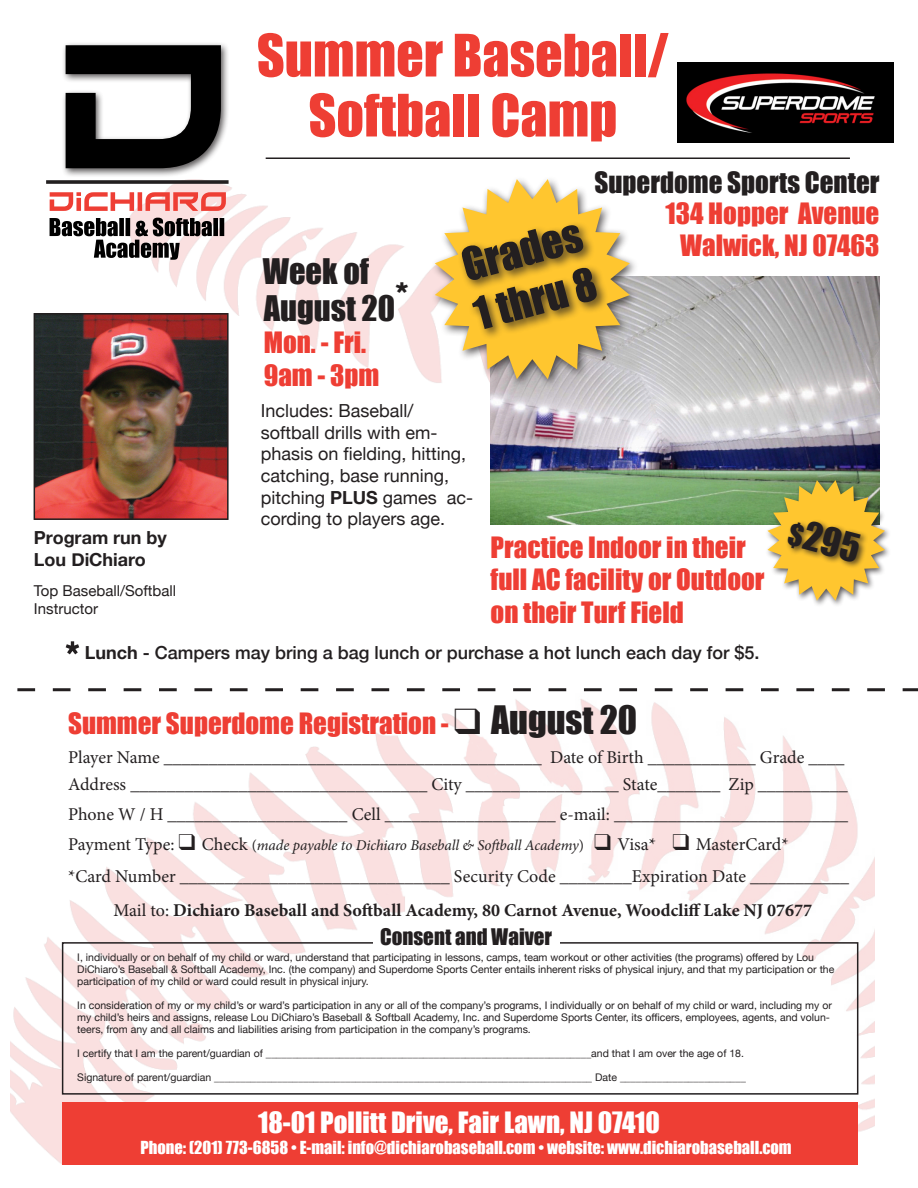
<style>
.page{position:relative;width:918px;height:1188px;background:#fff}
.page>*{position:absolute;margin:0;border:0;box-sizing:border-box;transform-origin:0 0}
.t1{font:54px "Impact";color:#ee3e34}
.t2{font:54px "Impact";color:#231f20}
.t3{font:42px "Impact";color:#231f20}
.t4{font:36px "Impact";color:#231f20}
.t5{font:32.4px "Impact";color:#231f20}
.t6{font:27px "Impact";color:#ee3e34}
.t7{font:27px "Impact";color:#fff}
.t8{font:27px "Impact";color:#231f20}
.t9{font:21px "Impact";color:#231f20}
.t10{font:18px "Minion Pro";color:#231f20}
.t11{font:18px/21.6px "Helvetica Neue";color:#231f20}
.t12{font:700 18px "Minion Pro";color:#231f20}
.t13{font:500 18px "Helvetica Neue";color:#231f20}
.t14{font:700 18px "Helvetica Neue";color:#231f20}
.t15{font:16.5px "Impact";color:#fff}
.t16{font:italic 15px "Minion Pro";letter-spacing:-.005em;color:#231f20}
.t17{font:15px "Helvetica Neue";color:#231f20}
.t18{font:10.5px/12px "Helvetica Neue";color:#231f20}
.s1{font-size:48.6px}
.s2{font-weight:700}
.s3{color:#231f20}
.s4{font-size:36px;color:#231f20}
.s5{font-size:28.05px}
.s6{font-style:normal;font-size:18px}
.s7{font-style:normal}
.s8{font-weight:400}
</style>
<div class="page">
<img style="left:17px;top:179px;width:523px;height:655px">
<img style="left:540px;top:524px;width:335px;height:608px">
<img style="left:10px;top:834px;width:532px;height:330px">
<div style="left:62px;top:1102px;width:796px;height:62px;background:#ee3e34"></div>
<svg style="left:46px;top:180px;width:183px;height:4px"></svg>
<svg style="left:50px;top:218px;width:174px;height:42px"></svg>
<div style="left:62px;top:41px;width:168px;height:136px;background:#231f20;opacity:.75"></div>
<svg style="left:66px;top:45px;width:155px;height:123px"></svg>
<svg style="left:50px;top:192px;width:176px;height:19px"></svg>
<svg style="left:17px;top:688px;width:901px;height:3px"></svg>
<div style="left:62px;top:942px;width:796px;height:153px;border:2px solid #231f20"></div>
<div style="left:373px;top:925px;width:186px;height:22px;background:#fff"></div>
<hr style="left:266px;top:158px;width:584px;height:1px;background:#231f20">
<img style="left:37px;top:316px;width:189px;height:201px">
<div style="left:34px;top:313px;width:195px;height:207px;border:2px solid #231f20"></div>
<img style="left:678px;top:63px;width:216px;height:79px">
<img style="left:491px;top:276px;width:388px;height:248px">
<div style="left:431px;top:175px;width:209px;height:214px;background:#231f20;opacity:.75"></div>
<svg style="left:435px;top:179px;width:195px;height:200px"></svg>
<div style="left:458px;top:221px;width:151px;height:120px;background:#231f20;opacity:.75"></div>
<div style="left:765px;top:477px;width:127px;height:130px;background:#231f20;opacity:.75"></div>
<svg style="left:767px;top:480px;width:118px;height:121px"></svg>
<div style="left:785px;top:519px;width:83px;height:51px;background:#231f20;opacity:.75"></div>
<p class="t1" style="left:257px;top:22px;width:414px">Summer Baseball/</p>
<p class="t1" style="left:309px;top:82px;width:310px">Softball Camp</p>
<p class="t5" style="left:263px;top:251px;width:108px">Week of</p>
<p class="t5" style="left:264px;top:288px;width:147px">August 20<span class="s1">*</span></p>
<p class="t6" style="left:264px;top:326px;width:104px">Mon. - Fri.</p>
<p class="t6" style="left:264px;top:358px;width:117px">9am - 3pm</p>
<p class="t8" style="left:595px;top:165px;width:286px">Superdome Sports Center</p>
<p class="t3" style="left:456px;top:241px;width:124px;rotate:-15deg">Grades</p>
<p class="t3" style="left:468px;top:290px;width:127px;rotate:-15deg">1 thru 8</p>
<p class="t6" style="left:665px;top:197px;width:215px">134 Hopper Avenue</p>
<p class="t6" style="left:680px;top:229px;width:201px">Walwick, NJ 07463</p>
<p class="t11" style="left:261px;top:401px;width:154px">Includes: Baseball/</p>
<p class="t11" style="left:261px;top:423px;width:214px">softball drills with em&shy;phasis on fielding, hitting, catching, base running, pitching <span class="s2">PLUS</span> games ac&shy;cording to players age.</p>
<p class="t14" style="left:34px;top:524px;width:135px">Program run by</p>
<p class="t14" style="left:34px;top:545px;width:113px">Lou DiChiaro</p>
<p class="t17" style="left:34px;top:580px;width:144px">Top Baseball/Softball</p>
<p class="t17" style="left:34px;top:598px;width:66px">Instructor</p>
<p class="t6" style="left:491px;top:531px;width:257px">Practice Indoor in their</p>
<p class="t6" style="left:491px;top:563px;width:276px">full AC facility or Outdoor</p>
<p class="t6" style="left:491px;top:595px;width:195px">on their Turf Field</p>
<p class="t13" style="left:85px;top:638px;width:676px"><span class="s2">Lunch</span> - Campers may bring a bag lunch or purchase a hot lunch each day for $5.</p>
<p class="t2" style="left:65px;top:630px;width:17px">*</p>
<p class="t6" style="left:68px;top:707px;width:571px">Summer Superdome Registration - <span class="s3">❑</span> <span class="s4">August 20</span></p>
<p class="t4" style="left:795px;top:509px;width:74px;rotate:15deg"><span class="s5">$</span>295</p>
<p class="t10" style="left:68px;top:746px;width:778px">Player Name __________________________________________ Date of Birth ____________ Grade ____</p>
<p class="t10" style="left:68px;top:773px;width:781px">Address _________________________________ City _________________ State_______ Zip __________</p>
<p class="t10" style="left:68px;top:803px;width:781px">Phone W / H ____________________ Cell ___________________ e-mail: __________________________</p>
<p class="t16" style="left:68px;top:835px;width:722px"><span class="s6">Payment Type:</span> ❑ <span class="s6">Check</span> <span class="s7">(</span>made payable to Dichiaro Baseball &amp; Softball Academy<span class="s7">)</span> ❑ <span class="s6">Visa*</span> ❑ <span class="s6">MasterCard*</span></p>
<p class="t10" style="left:68px;top:864px;width:783px">*Card Number ______________________________ Security Code ________Expiration Date ___________</p>
<p class="t12" style="left:113px;top:897px;width:700px"><span class="s8">Mail to:</span> Dichiaro Baseball and Softball Academy, 80 Carnot Avenue, Woodcliff Lake NJ 07677</p>
<p class="t9" style="left:380px;top:924px;width:174px">Consent and Waiver</p>
<p class="t18" style="left:77px;top:952px;width:759px">I, individually or on behalf of my child or ward, understand that participating in lessons, camps, team workout or other activities (the programs) offered by Lou<br>DiChiaro’s Baseball &amp; Softball Academy, Inc. (the company) and Superdome Sports Center entails inherent risks of physical injury, and that my participation or the participation of my child or ward could result in physical injury.</p>
<p class="t18" style="left:77px;top:1000px;width:756px">In consideration of my or my child’s or ward’s participation in any or all of the company’s programs, I individually or on behalf of my child or ward, including my or my child’s heirs and assigns, release Lou DiChiaro’s Baseball &amp; Softball Academy, Inc. and Superdome Sports Center, its officers, employees, agents, and volun&shy;teers, from any and all claims and liabilities arising from participation in the company’s programs.</p>
<p class="t18" style="left:77px;top:1048px;width:668px">I certify that I am the parent/guardian of ______________________________________________________________and that I am over the age of 18.</p>
<p class="t18" style="left:77px;top:1072px;width:670px">Signature of parent/guardian ________________________________________________________________________ Date ________________________</p>
<p class="t7" style="left:258px;top:1106px;width:403px">18-01 Pollitt Drive, Fair Lawn, NJ 07410</p>
<p class="t15" style="left:140px;top:1137px;width:653px">Phone: (201) 773-6858 • E-mail: info@dichiarobaseball.com • website: www.dichiarobaseball.com</p>
</div>
